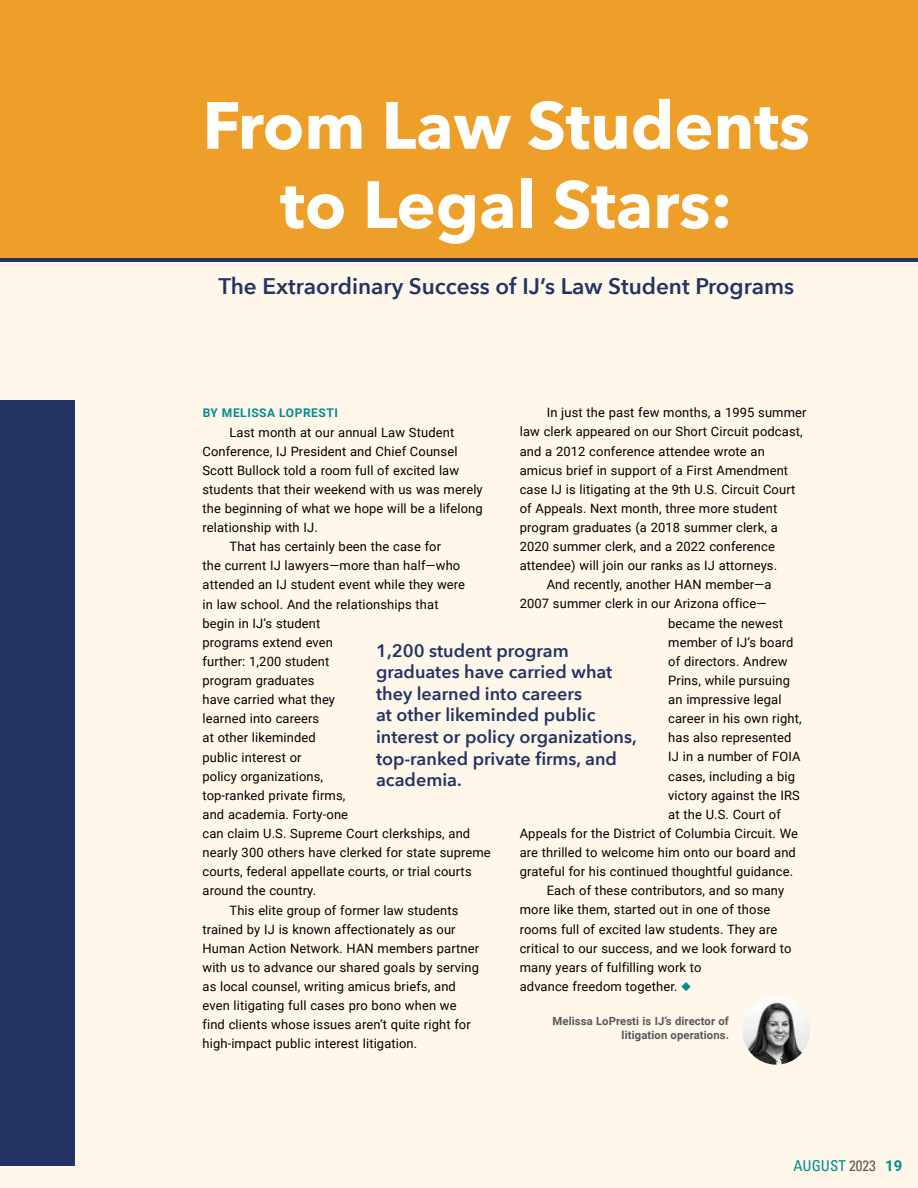
<style>
.page{position:relative;width:918px;height:1188px;background:#fff7e9}
.page>*{position:absolute;margin:0;border:0;box-sizing:border-box;transform-origin:0 0}
.t1{font:700 66px/79.2px "Avenir Next";color:#fff;text-align:center}
.t2{font:600 22.5px "Avenir Next";color:#233364}
.t3{font:600 18px/21.6px "Avenir Next";color:#233364}
.t4{font:condensed 15px "Univers LT Pro";color:#008c92}
.t5{font:12.9px "Roboto";letter-spacing:.01em;color:#000}
.t6{font:700 12px "Roboto";letter-spacing:.045em;color:#008c92}
.t7{font:700 11.25px/14.2px "Roboto";letter-spacing:.01em;color:#58595b;text-align:right}
.s1{color:#008c92}
.s2{color:#58595b}
.s3{font-family:"Roboto";font-weight:700;font-stretch:normal}
</style>
<div class="page">
<div style="left:0;top:0;width:918px;height:258px;background:#ee9f29"></div>
<hr style="left:0;top:258px;width:918px;height:3px;background:#233364">
<div style="left:0;top:400px;width:75px;height:765px;background:#233364"></div>
<img style="left:742px;top:997px;width:68px;height:68px;border-radius:34px">
<h1 class="t1" style="left:202px;top:85px;width:609px">From Law Students to Legal Stars:</h1>
<h2 class="t2" style="left:218px;top:267px;width:577px">The Extraordinary Success of IJ’s Law Student Programs</h2>
<p class="t5" style="left:547px;top:404px;width:261px">In just the past few months, a 1995 summer</p>
<p class="t5" style="left:520px;top:423px;width:284px">law clerk appeared on our Short Circuit podcast,</p>
<p class="t5" style="left:520px;top:442px;width:247px">and a 2012 conference attendee wrote an</p>
<p class="t5" style="left:520px;top:461px;width:270px">amicus brief in support of a First Amendment</p>
<p class="t5" style="left:520px;top:480px;width:277px">case IJ is litigating at the 9th U.S. Circuit Court</p>
<p class="t5" style="left:520px;top:499px;width:259px">of Appeals. Next month, three more student</p>
<p class="t5" style="left:520px;top:518px;width:260px">program graduates (a 2018 summer clerk, a</p>
<p class="t5" style="left:520px;top:537px;width:257px">2020 summer clerk, and a 2022 conference</p>
<p class="t5" style="left:520px;top:557px;width:259px">attendee) will join our ranks as IJ attorneys.</p>
<p class="t5" style="left:547px;top:576px;width:226px">And recently, another HAN member—a</p>
<p class="t5" style="left:520px;top:595px;width:248px">2007 summer clerk in our Arizona office—</p>
<p class="t5" style="left:668px;top:614px;width:116px">became the newest</p>
<p class="t5" style="left:668px;top:633px;width:127px">member of IJ’s board</p>
<p class="t5" style="left:668px;top:652px;width:121px">of directors. Andrew</p>
<p class="t5" style="left:668px;top:671px;width:123px">Prins, while pursuing</p>
<p class="t5" style="left:668px;top:690px;width:115px">an impressive legal</p>
<p class="t5" style="left:668px;top:710px;width:135px">career in his own right,</p>
<p class="t5" style="left:668px;top:729px;width:125px">has also represented</p>
<p class="t5" style="left:668px;top:748px;width:134px">IJ in a number of FOIA</p>
<p class="t5" style="left:668px;top:767px;width:128px">cases, including a big</p>
<p class="t5" style="left:668px;top:786px;width:133px">victory against the IRS</p>
<p class="t5" style="left:668px;top:805px;width:114px">at the U.S. Court of</p>
<p class="t5" style="left:520px;top:824px;width:280px">Appeals for the District of Columbia Circuit. We</p>
<p class="t5" style="left:520px;top:843px;width:278px">are thrilled to welcome him onto our board and</p>
<p class="t5" style="left:520px;top:863px;width:275px">grateful for his continued thoughtful guidance.</p>
<p class="t5" style="left:547px;top:882px;width:239px">Each of these contributors, and so many</p>
<p class="t5" style="left:520px;top:901px;width:252px">more like them, started out in one of those</p>
<p class="t5" style="left:520px;top:920px;width:259px">rooms full of excited law students. They are</p>
<p class="t5" style="left:520px;top:939px;width:273px">critical to our success, and we look forward to</p>
<p class="t5" style="left:520px;top:958px;width:183px">many years of fulfilling work to</p>
<p class="t5" style="left:520px;top:977px;width:173px">advance freedom together. <span class="s1">◆</span></p>
<p class="t7" style="left:553px;top:1013px;width:178px">Melissa LoPresti is IJ’s director of litigation operations.</p>
<p class="t6" style="left:203px;top:405px;width:137px">BY MELISSA LOPRESTI</p>
<p class="t5" style="left:230px;top:423px;width:226px">Last month at our annual Law Student</p>
<p class="t5" style="left:202px;top:442px;width:257px">Conference, IJ President and Chief Counsel</p>
<p class="t5" style="left:202px;top:461px;width:258px">Scott Bullock told a room full of excited law</p>
<p class="t5" style="left:202px;top:480px;width:282px">students that their weekend with us was merely</p>
<p class="t5" style="left:202px;top:499px;width:282px">the beginning of what we hope will be a lifelong</p>
<p class="t5" style="left:202px;top:518px;width:117px">relationship with IJ.</p>
<p class="t5" style="left:230px;top:538px;width:213px">That has certainly been the case for</p>
<p class="t5" style="left:202px;top:557px;width:259px">the current IJ lawyers—more than half—who</p>
<p class="t5" style="left:202px;top:576px;width:264px">attended an IJ student event while they were</p>
<p class="t5" style="left:202px;top:595px;width:238px">in law school. And the relationships that</p>
<p class="t5" style="left:202px;top:614px;width:119px">begin in IJ’s student</p>
<p class="t5" style="left:202px;top:633px;width:132px">programs extend even</p>
<p class="t5" style="left:202px;top:652px;width:128px">further: 1,200 student</p>
<p class="t5" style="left:202px;top:671px;width:113px">program graduates</p>
<p class="t5" style="left:202px;top:691px;width:134px">have carried what they</p>
<p class="t5" style="left:202px;top:710px;width:118px">learned into careers</p>
<p class="t5" style="left:202px;top:729px;width:115px">at other likeminded</p>
<p class="t5" style="left:202px;top:748px;width:101px">public interest or</p>
<p class="t5" style="left:202px;top:767px;width:122px">policy organizations,</p>
<p class="t5" style="left:202px;top:786px;width:144px">top-ranked private firms,</p>
<p class="t5" style="left:202px;top:805px;width:147px">and academia. Forty-one</p>
<p class="t5" style="left:202px;top:824px;width:269px">can claim U.S. Supreme Court clerkships, and</p>
<p class="t5" style="left:202px;top:844px;width:290px">nearly 300 others have clerked for state supreme</p>
<p class="t5" style="left:202px;top:863px;width:271px">courts, federal appellate courts, or trial courts</p>
<p class="t5" style="left:202px;top:882px;width:115px">around the country.</p>
<p class="t5" style="left:230px;top:901px;width:231px">This elite group of former law students</p>
<p class="t5" style="left:202px;top:920px;width:255px">trained by IJ is known affectionately as our</p>
<p class="t5" style="left:202px;top:939px;width:278px">Human Action Network. HAN members partner</p>
<p class="t5" style="left:202px;top:958px;width:278px">with us to advance our shared goals by serving</p>
<p class="t5" style="left:202px;top:977px;width:255px">as local counsel, writing amicus briefs, and</p>
<p class="t5" style="left:202px;top:997px;width:256px">even litigating full cases pro bono when we</p>
<p class="t5" style="left:202px;top:1016px;width:270px">find clients whose issues aren’t quite right for</p>
<p class="t5" style="left:202px;top:1035px;width:216px">high-impact public interest litigation.</p>
<h3 class="t3" style="left:376px;top:639px;width:262px">1,200 student program graduates have carried what they learned into careers<br>at other likeminded public interest or policy organizations, top-ranked private firms, and academia.</h3>
<p class="t4" style="left:793px;top:1156px;width:110px">AUGUST <span class="s2">2023</span> <span class="s3">19</span></p>
</div>
